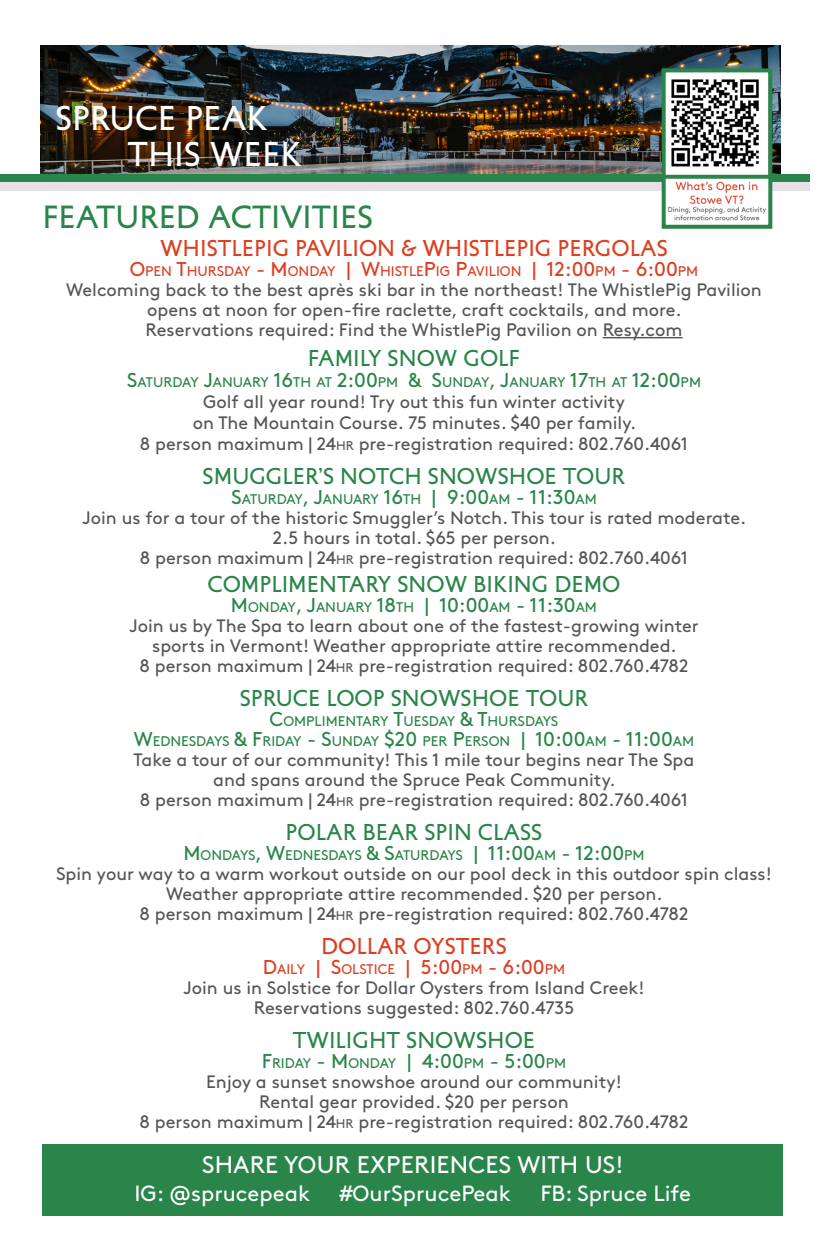
<style>
.page{position:relative;width:828px;height:1260px;background:#fff}
.page>*{position:absolute;margin:0;border:0;box-sizing:border-box;transform-origin:0 0}
.t1{font:30px "Petit Serif NP";color:#fff}
.t2{font:28px "Petit Serif NP";color:#2a854a}
.t3{font:24px "Brown Pro";letter-spacing:.01em;color:#fff}
.t4{font:22px "Brown Pro";color:#fff}
.t5{font:20px "Petit Serif NP";color:#2a854a}
.t6{font:20px "Petit Serif NP";color:#db4022}
.t7{font:20px "Brown Pro";color:#2a854a}
.t8{font:18px "Brown Pro";color:#545557}
.t9{font:14px "Brown Pro";color:#2a854a}
.t10{font:14px "Brown Pro";color:#db4022}
.s1{font-size:20px}
.s2{font-size:12.6px}
.s3{font-size:14px}
</style>
<div class="page">
<div style="left:0;top:174px;width:810px;height:9px;background:#2a854a"></div>
<div style="left:0;top:183px;width:810px;height:8px;background:#e7e1e7"></div>
<div style="left:42px;top:1144px;width:741px;height:72px;background:#2a854a"></div>
<img style="left:40px;top:45px;width:741px;height:129px">
<img style="left:667px;top:73px;width:100px;height:148px">
<div style="left:662px;top:68px;width:110px;height:161px;border:4px solid #2a854a"></div>
<svg style="left:665px;top:175px;width:106px;height:4px"></svg>
<hr style="left:603px;top:337px;width:80px;height:1px;background:#545557">
<p class="t1" style="left:55px;top:96px;width:214px">SPRUCE PEAK</p>
<p class="t1" style="left:127px;top:132px;width:176px">THIS WEEK</p>
<p class="t2" style="left:42px;top:197px;width:332px">FEATURED ACTIVITIES</p>
<p class="t6" style="left:160px;top:233px;width:509px">WHISTLEPIG PAVILION &amp; WHISTLEPIG PERGOLAS</p>
<p class="t10" style="left:130px;top:260px;width:570px"><span class="s1">O</span>PEN <span class="s1">T</span>HURSDAY <span class="s1">- M</span> ONDAY <span class="s1">| W</span>HISTLE<span class="s1">P</span>IG <span class="s1">P</span>AVILION <span class="s1">| 12:00</span>PM <span class="s1">- 6:00</span>PM</p>
<p class="t8" style="left:66px;top:276px;width:697px">Welcoming back to the best après ski bar in the northeast! The WhistlePig Pavilion</p>
<p class="t8" style="left:147px;top:296px;width:536px">opens at noon for open-fire raclette, craft cocktails, and more.</p>
<p class="t8" style="left:145px;top:316px;width:539px">Reservations required: Find the WhistlePig Pavilion on Resy.com</p>
<p class="t5" style="left:308px;top:343px;width:214px">FAMILY SNOW GOLF</p>
<p class="t9" style="left:127px;top:371px;width:576px"><span class="s1">S</span>ATURDAY <span class="s1">J</span>ANUARY <span class="s1">16</span>TH AT <span class="s1">2:00</span>PM <span class="s1">&amp; S</span>UNDAY<span class="s1">, J</span>ANUARY <span class="s1">17</span>TH AT <span class="s1">12:00</span>PM</p>
<p class="t8" style="left:203px;top:388px;width:423px">Golf all year round! Try out this fun winter activity</p>
<p class="t8" style="left:193px;top:409px;width:445px">on The Mountain Course. 75 minutes. $40 per family.</p>
<p class="t8" style="left:140px;top:430px;width:550px">8 person maximum | 24<span class="s2">HR</span> pre-registration required: 802.760.4061</p>
<p class="t5" style="left:203px;top:461px;width:424px">SMUGGLER’S NOTCH SNOWSHOE TOUR</p>
<p class="t9" style="left:231px;top:488px;width:367px"><span class="s1">S</span>ATURDAY<span class="s1">, J</span>ANUARY <span class="s1">16</span>TH <span class="s1">| 9:00</span>AM <span class="s1">- 11:30</span>AM</p>
<p class="t8" style="left:83px;top:504px;width:665px">Join us for a tour of the historic Smuggler’s Notch. This tour is rated moderate.</p>
<p class="t8" style="left:273px;top:524px;width:285px">2.5 hours in total. $65 per person.</p>
<p class="t8" style="left:140px;top:544px;width:550px">8 person maximum | 24<span class="s2">HR</span> pre-registration required: 802.760.4061</p>
<p class="t5" style="left:207px;top:569px;width:415px">COMPLIMENTARY SNOW BIKING DEMO</p>
<p class="t7" style="left:231px;top:590px;width:368px">M <span class="s3">ONDAY</span>, J<span class="s3">ANUARY</span> 18<span class="s3">TH</span> | 10:00<span class="s3">AM</span> - 11:30<span class="s3">AM</span></p>
<p class="t8" style="left:129px;top:612px;width:571px">Join us by The Spa to learn about one of the fastest-growing winter</p>
<p class="t8" style="left:152px;top:632px;width:526px">sports in Vermont! Weather appropriate attire recommended.</p>
<p class="t8" style="left:140px;top:652px;width:550px">8 person maximum | 24<span class="s2">HR</span> pre-registration required: 802.760.4782</p>
<p class="t5" style="left:240px;top:683px;width:350px">SPRUCE LOOP SNOWSHOE TOUR</p>
<p class="t9" style="left:270px;top:710px;width:290px"><span class="s1">C</span>OMPLIMENTARY <span class="s1">T</span>UESDAY <span class="s1">&amp; T</span>HURSDAYS</p>
<p class="t9" style="left:134px;top:730px;width:562px"><span class="s1">W</span>EDNESDAYS <span class="s1">&amp; F</span>RIDAY <span class="s1">- S</span>UNDAY <span class="s1">$20</span> PER <span class="s1">P</span>ERSON <span class="s1">| 10:00</span>AM <span class="s1">- 11:00</span>AM</p>
<p class="t8" style="left:134px;top:746px;width:562px">Take a tour of our community! This 1 mile tour begins near The Spa</p>
<p class="t8" style="left:213px;top:766px;width:404px">and spans around the Spruce Peak Community.</p>
<p class="t8" style="left:140px;top:786px;width:550px">8 person maximum | 24<span class="s2">HR</span> pre-registration required: 802.760.4061</p>
<p class="t5" style="left:286px;top:817px;width:258px">POLAR BEAR SPIN CLASS</p>
<p class="t9" style="left:183px;top:844px;width:463px"><span class="s1">M</span> ONDAYS<span class="s1">, W</span>EDNESDAYS <span class="s1">&amp; S</span>ATURDAYS <span class="s1">| 11:00</span>AM <span class="s1">- 12:00</span>PM</p>
<p class="t8" style="left:56px;top:860px;width:717px">Spin your way to a warm workout outside on our pool deck in this outdoor spin class!</p>
<p class="t8" style="left:166px;top:880px;width:498px">Weather appropriate attire recommended. $20 per person.</p>
<p class="t8" style="left:140px;top:900px;width:550px">8 person maximum | 24<span class="s2">HR</span> pre-registration required: 802.760.4782</p>
<p class="t6" style="left:321px;top:931px;width:187px">DOLLAR OYSTERS</p>
<p class="t10" style="left:263px;top:958px;width:304px"><span class="s1">D</span>AILY <span class="s1">| S</span>OLSTICE <span class="s1">| 5:00</span>PM <span class="s1">- 6:00</span>PM</p>
<p class="t8" style="left:183px;top:974px;width:463px">Join us in Solstice for Dollar Oysters from Island Creek!</p>
<p class="t8" style="left:254px;top:994px;width:322px">Reservations suggested: 802.760.4735</p>
<p class="t5" style="left:293px;top:1025px;width:244px">TWILIGHT SNOWSHOE</p>
<p class="t9" style="left:262px;top:1052px;width:306px"><span class="s1">F</span>RIDAY <span class="s1">- M</span> ONDAY <span class="s1">| 4:00</span>PM <span class="s1">- 5:00</span>PM</p>
<p class="t8" style="left:206px;top:1068px;width:417px">Enjoy a sunset snowshoe around our community!</p>
<p class="t8" style="left:259px;top:1088px;width:311px">Rental gear provided. $20 per person</p>
<p class="t8" style="left:140px;top:1108px;width:550px">8 person maximum | 24<span class="s2">HR</span> pre-registration required: 802.760.4782</p>
<p class="t3" style="left:202px;top:1146px;width:423px">SHARE YOUR EXPERIENCES WITH US!</p>
<p class="t4" style="left:134px;top:1177px;width:177px">IG: @sprucepeak</p>
<p class="t4" style="left:340px;top:1177px;width:173px">#OurSprucePeak</p>
<p class="t4" style="left:540px;top:1177px;width:152px">FB: Spruce Life</p>
</div>
